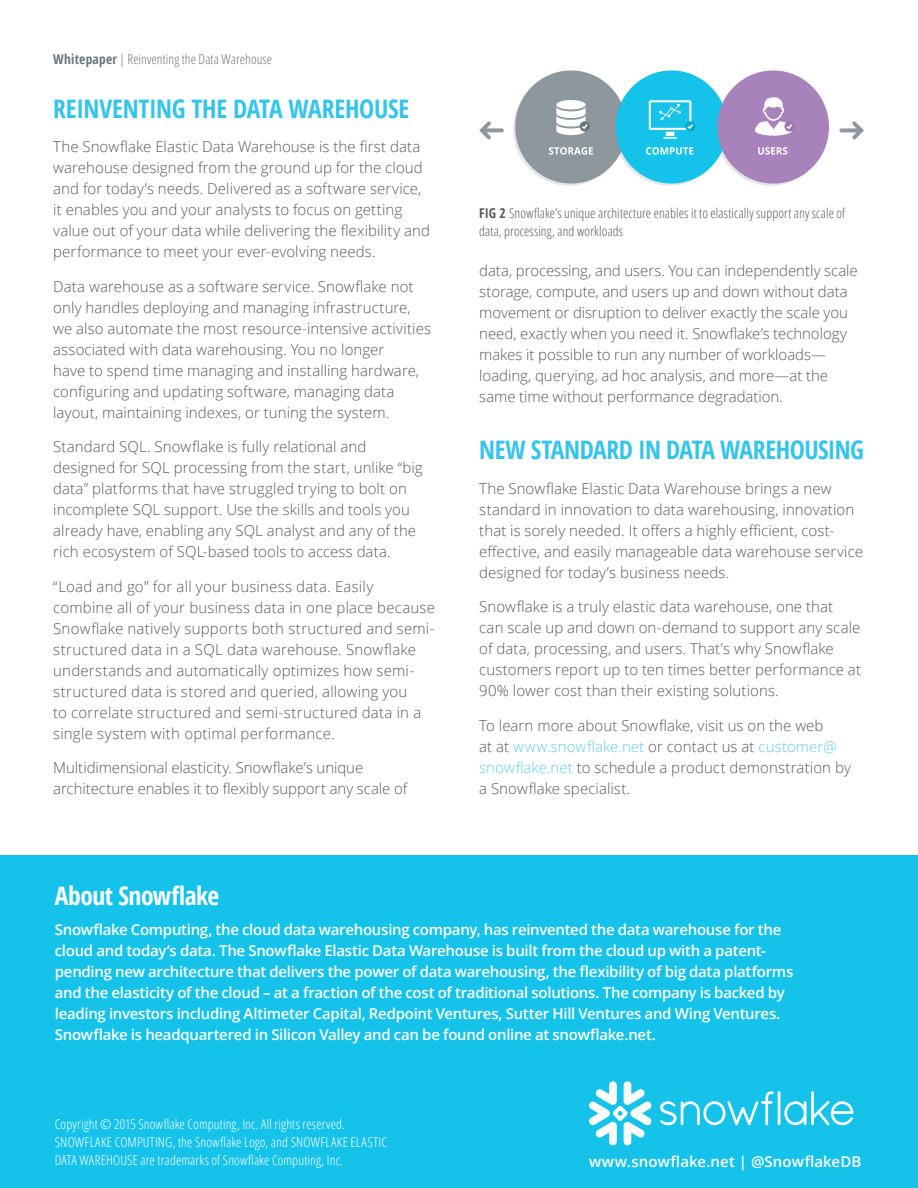
<style>
.page{position:relative;width:918px;height:1188px;background:#fff}
.page>*{position:absolute;margin:0;border:0;box-sizing:border-box;transform-origin:0 0}
.t1{font:700 condensed 25.5px "Open Sans";letter-spacing:-.015em;color:#35c4eb}
.t2{font:700 condensed 25.5px "Open Sans";letter-spacing:-.02em;color:#fff}
.t3{font:300 15px/21px "Open Sans";letter-spacing:.005em;color:#58595b}
.t4{font:600 15px/21px "Open Sans";letter-spacing:-.02em;color:#fff}
.t5{font:600 15px "Open Sans";letter-spacing:.005em;color:#fff}
.t6{font:300 condensed 13.5px/18px "Open Sans";letter-spacing:.01em;color:#fff}
.t7{font:300 condensed 13.5px/18px "Open Sans";letter-spacing:.01em;color:#58595b}
.t8{font:300 condensed 13.5px "Open Sans";letter-spacing:.005em;color:#68767e}
.s1{font-weight:700}
.s2{color:#63cced}
</style>
<div class="page">
<svg style="left:513px;top:70px;width:316px;height:116px"></svg>
<svg style="left:839px;top:128px;width:21px;height:4px"></svg>
<svg style="left:852px;top:121px;width:12px;height:18px"></svg>
<svg style="left:483px;top:128px;width:21px;height:4px"></svg>
<svg style="left:479px;top:121px;width:12px;height:18px"></svg>
<div style="left:0;top:855px;width:918px;height:333px;background:#15c2ea"></div>
<svg style="left:589px;top:1081px;width:63px;height:64px"></svg>
<svg style="left:660px;top:1091px;width:193px;height:34px"></svg>
<p class="t8" style="left:53px;top:50px;width:221px"><span class="s1">WHITEPAPER</span> | Reinventing the Data Warehouse</p>
<h1 class="t1" style="left:53px;top:91px;width:358px">REI NVENTI NG THE DATA WAREHOUSE</h1>
<p class="t3" style="left:53px;top:136px;width:378px">The Snowflake Elastic Data Warehouse is the first data warehouse designed from the ground up for the cloud and for today’s needs. Delivered as a software service, it enables you and your analysts to focus on getting value out of your data while delivering the flexibility and performance to meet your ever-evolving needs.</p>
<p class="t3" style="left:53px;top:276px;width:379px">Data warehouse as a software service. Snowflake not only handles deploying and managing infrastructure, we also automate the most resource-intensive activities associated with data warehousing. You no longer<br>have to spend time managing and installing hardware, configuring and updating software, managing data layout, maintaining indexes, or tuning the system.</p>
<p class="t3" style="left:53px;top:436px;width:371px">Standard SQL. Snowflake is fully relational and designed for SQL processing from the start, unlike “big data” platforms that have struggled trying to bolt on incomplete SQL support. Use the skills and tools you already have, enabling any SQL analyst and any of the rich ecosystem of SQL-based tools to access data.</p>
<p class="t3" style="left:53px;top:576px;width:383px">“Load and go” for all your business data. Easily combine all of your business data in one place because Snowflake natively supports both structured and semi&shy;structured data in a SQL data warehouse. Snowflake understands and automatically optimizes how semi&shy;structured data is stored and queried, allowing you<br>to correlate structured and semi-structured data in a single system with optimal performance.</p>
<p class="t3" style="left:53px;top:757px;width:356px">Multidimensional elasticity. Snowflake’s unique architecture enables it to flexibly support any scale of</p>
<h1 class="t2" style="left:55px;top:878px;width:166px">ABOUT SNOWFLAKE</h1>
<p class="t7" style="left:479px;top:203px;width:367px"><span class="s1">FIG 2</span> Snowflake’s unique architecture enables it to elastically support any scale of data, processing, and workloads</p>
<p class="t3" style="left:479px;top:260px;width:380px">data, processing, and users. You can independently scale storage, compute, and users up and down without data movement or disruption to deliver exactly the scale you need, exactly when you need it. Snowflake’s technology makes it possible to run any number of workloads— loading, querying, ad hoc analysis, and more—at the same time without performance degradation.</p>
<h1 class="t1" style="left:479px;top:432px;width:386px">NEW STANDARD IN DATA WAREHOUSING</h1>
<p class="t3" style="left:479px;top:477px;width:385px">The Snowflake Elastic Data Warehouse brings a new standard in innovation to data warehousing, innovation that is sorely needed. It offers a highly efficient, cost&shy;effective, and easily manageable data warehouse service designed for today’s business needs.</p>
<p class="t3" style="left:479px;top:596px;width:383px">Snowflake is a truly elastic data warehouse, one that can scale up and down on-demand to support any scale of data, processing, and users. That’s why Snowflake customers report up to ten times better performance at 90% lower cost than their existing solutions.</p>
<p class="t3" style="left:479px;top:714px;width:373px">To learn more about Snowflake, visit us on the web<br>at at <span class="s2">www.snowflake.net</span> or contact us at <span class="s2">customer@ snowflake.net</span> to schedule a product demonstration by a Snowflake specialist.</p>
<p class="t4" style="left:55px;top:919px;width:740px">Snowflake Computing, the cloud data warehousing company, has reinvented the data warehouse for the cloud and today’s data. The Snowflake Elastic Data Warehouse is built from the cloud up with a patent&shy;pending new architecture that delivers the power of data warehousing, the flexibility of big data platforms and the elasticity of the cloud – at a fraction of the cost of traditional solutions. The company is backed by leading investors including Altimeter Capital, Redpoint Ventures, Sutter Hill Ventures and Wing Ventures.<br>Snowflake is headquartered in Silicon Valley and can be found online at snowflake.net.</p>
<p class="t6" style="left:55px;top:1115px;width:334px">Copyright © 2015 Snowflake Computing, Inc. All rights reserved.<br>SNOWFLAKE COMPUTING, the Snowflake Logo, and SNOWFLAKE ELASTIC<br>DATA WAREHOUSE are trademarks of Snowflake Computing, Inc.</p>
<p class="t5" style="left:589px;top:1151px;width:274px">www.snowflake.net | @SnowflakeDB</p>
</div>
